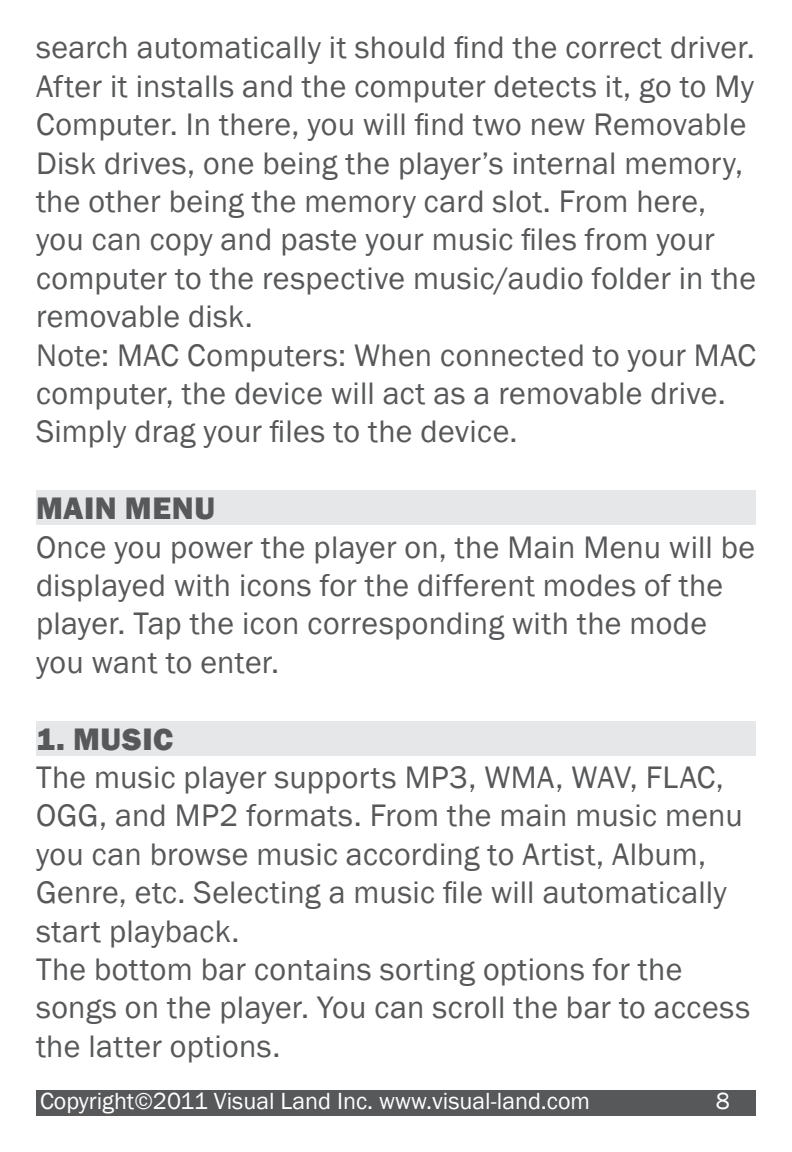
<style>
.page{position:relative;width:792px;height:1152px;background:#fff}
.page>*{position:absolute;margin:0;border:0;box-sizing:border-box;transform-origin:0 0}
.t1{font:32px/38.4px "Franklin Gothic";letter-spacing:.01em;color:#57585a}
.t2{font:800 32px "Franklin Gothic";letter-spacing:.02em;color:#57585a}
.t3{font:24px "Franklin Gothic";color:#fff}
</style>
<div class="page">
<div style="left:36px;top:1090px;width:720px;height:26px;background:#57585a"></div>
<div style="left:36px;top:490px;width:720px;height:34px;background:#e6e7e9"></div>
<div style="left:36px;top:721px;width:720px;height:35px;background:#e6e7e9"></div>
<p class="t1" style="left:36px;top:29px;width:722px">search automatically it should find the correct driver.<br>After it installs and the computer detects it, go to My Computer. In there, you will find two new Removable Disk drives, one being the player’s internal memory, the other being the memory card slot. From here, you can copy and paste your music files from your computer to the respective music/audio folder in the removable disk.<br>Note: MAC Computers: When connected to your MAC computer, the device will act as a removable drive.<br>Simply drag your files to the device.</p>
<p class="t2" style="left:36px;top:488px;width:181px">MAIN MENU</p>
<p class="t1" style="left:36px;top:528px;width:721px">Once you power the player on, the Main Menu will be displayed with icons for the different modes of the player. Tap the icon corresponding with the mode you want to enter.</p>
<p class="t2" style="left:36px;top:718px;width:139px">1. MUSIC</p>
<p class="t1" style="left:36px;top:759px;width:716px">The music player supports MP3, WMA, WAV, FLAC, OGG, and MP2 formats. From the main music menu you can browse music according to Artist, Album, Genre, etc. Selecting a music file will automatically start playback.<br>The bottom bar contains sorting options for the songs on the player. You can scroll the bar to access the latter options.</p>
<p class="t3" style="left:40px;top:1086px;width:552px">Copyright©2011 Visual Land Inc. www.visual-land.com</p>
<p class="t3" style="left:716px;top:1086px;width:16px">8</p>
</div>
